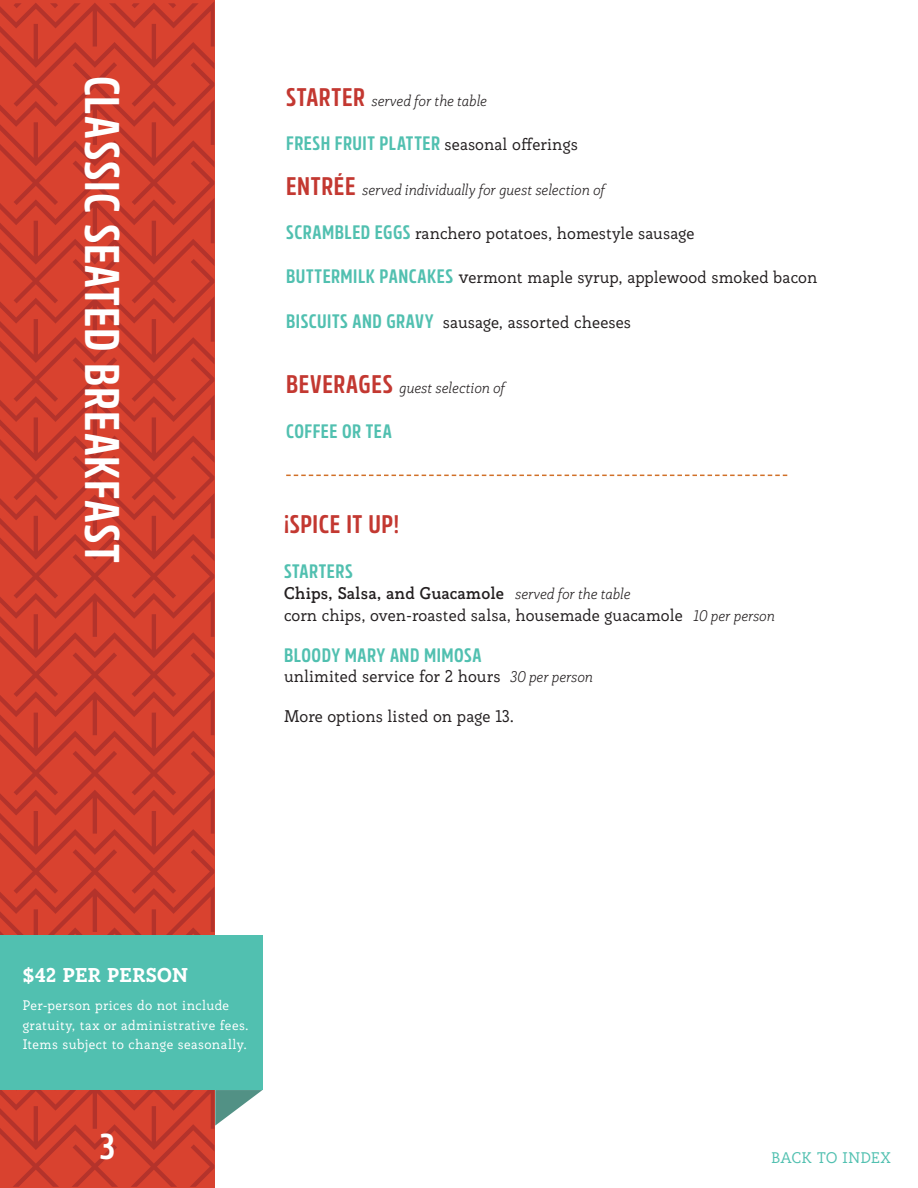
<style>
.page{position:relative;width:918px;height:1188px;background:#fff}
.page>*{position:absolute;margin:0;border:0;box-sizing:border-box;transform-origin:0 0}
.t1{font:700 48.75px "Rockeby Cd";letter-spacing:.02em;color:#fff}
.t2{font:700 36px "Rockeby Cd";color:#fff}
.t3{font:700 25.5px "Rockeby Cd";letter-spacing:.025em;color:#c33831}
.t4{font:700 19.5px "Rockeby Cd";letter-spacing:.025em;color:#51c0b0}
.t5{font:800 19.5px "Rogliano";letter-spacing:.015em;color:#fff}
.t6{font:16.5px "Rogliano";color:#231f20}
.t7{font:700 16.5px "Rogliano";color:#231f20}
.t8{font:italic 300 15px "Rogliano";color:#231f20}
.t9{font:15px "Rogliano";letter-spacing:.03em;color:#51c0b0}
.t10{font:13.5px/19.5px "Rogliano";letter-spacing:.03em;color:#fff}
.s1{font-family:"Rockeby Cd";font-weight:700;font-style:normal;font-size:25.5px;color:#c33831}
.s2{font-family:"Rogliano";font-weight:400;font-size:16.5px;color:#231f20}
.s3{font-family:"Rockeby Cd";font-weight:700;font-size:19.5px;color:#51c0b0}
.s4{font-size:18px}
.s5{font-weight:300;font-style:italic;font-size:15px}
</style>
<div class="page">
<svg style="left:0;top:1px;width:214px;height:1186px;background:#cf3e2d"></svg>
<div style="left:0;top:935px;width:262px;height:155px;background:#51c0b0"></div>
<svg style="left:215px;top:1090px;width:47px;height:36px"></svg>
<svg style="left:286px;top:475px;width:501px;height:1px"></svg>
<p class="t1" style="left:131px;top:76px;width:489px;rotate:90deg">CLASSIC SEATED BREAKFAST</p>
<p class="t8" style="left:286px;top:91px;width:202px"><span class="s1">STARTER</span> served for the table</p>
<p class="t4" style="left:286px;top:132px;width:293px">FRESH FRUIT PLATTER <span class="s2">seasonal offerings</span></p>
<p class="t8" style="left:286px;top:181px;width:320px"><span class="s1">ENTRÉE</span> served individually for guest selection of</p>
<p class="t6" style="left:286px;top:223px;width:410px"><span class="s3">SCRAMBLED EGGS</span> ranchero potatoes, homestyle sausage</p>
<p class="t6" style="left:286px;top:267px;width:533px"><span class="s3">BUTTERMILK PANCAKES</span> <span class="s4">v</span>ermont maple syrup, applewood smoked bacon</p>
<p class="t6" style="left:286px;top:311px;width:346px"><span class="s3">BISCUITS AND GRAVY</span> sausage, assorted cheeses</p>
<p class="t8" style="left:286px;top:378px;width:220px"><span class="s1">BEVERAGES</span> guest selection of</p>
<p class="t4" style="left:286px;top:420px;width:107px">COFFEE OR TEA</p>
<p class="t3" style="left:284px;top:510px;width:117px">¡SPICE IT UP!</p>
<p class="t4" style="left:284px;top:559px;width:70px">STARTERS</p>
<p class="t7" style="left:284px;top:583px;width:347px">Chips, Salsa, and Guacamole <span class="s5">served for the table</span></p>
<p class="t6" style="left:284px;top:604px;width:492px">corn chips, oven-roasted salsa, housemade guacamole <span class="s5">10 per person</span></p>
<p class="t4" style="left:284px;top:644px;width:199px">BLOODY MARY AND MIMOSA</p>
<p class="t6" style="left:284px;top:666px;width:310px">unlimited service for 2 hours <span class="s5">30 per person</span></p>
<p class="t6" style="left:284px;top:705px;width:231px">More options listed on page 13.</p>
<p class="t5" style="left:23px;top:963px;width:167px">$42 PER PERSON</p>
<p class="t10" style="left:23px;top:996px;width:227px">Per-person prices do not include gratuity, tax or administrative fees.<br>Items subject to change seasonally.</p>
<p class="t2" style="left:100px;top:1125px;width:17px">3</p>
<p class="t9" style="left:771px;top:1148px;width:121px">BACK TO INDEX</p>
</div>
